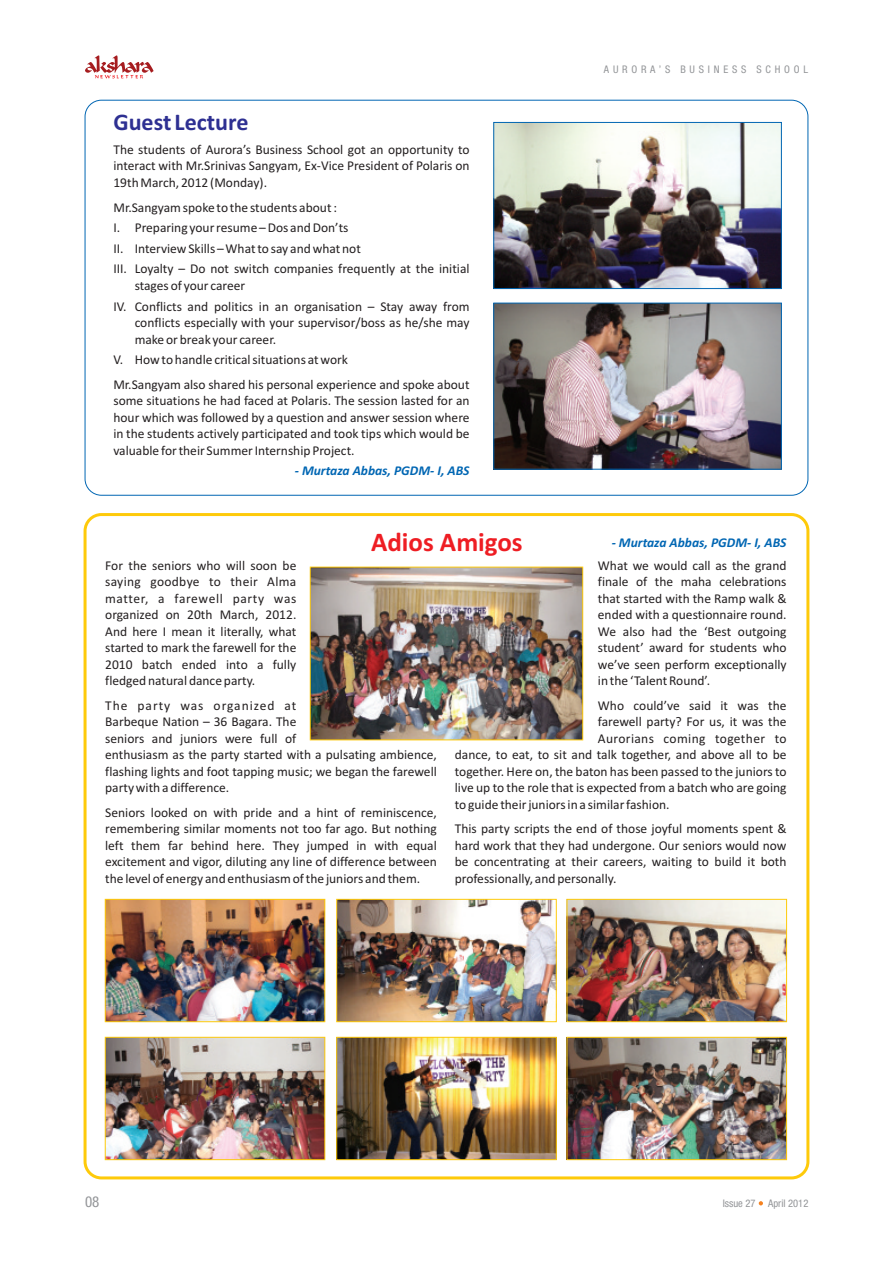
<style>
.page{position:relative;width:893px;height:1263px;background:#fff}
.page>*{position:absolute;margin:0;border:0;box-sizing:border-box;transform-origin:0 0}
.t1{font:700 27px "Calibri";color:#ee1d23}
.t2{font:700 24px "Calibri";color:#2e3092}
.t3{font:condensed 15px "Helvetica 57";color:#939598}
.t4{font:13.5px/16.5px "Calibri";color:#231f20;text-align:justify}
.t5{font:italic 700 13.5px "Calibri";color:#0166b3}
.t6{font:13.5px "Calibri";letter-spacing:.03em;color:#231f20}
.t7{font:condensed 10.5px "Helvetica 57";letter-spacing:.36em;color:#939598}
.t8{font:condensed 10.5px "Helvetica 57";color:#939598}
</style>
<div class="page">
<svg style="left:85px;top:55px;width:69px;height:23px"></svg>
<img style="left:495px;top:124px;width:285px;height:163px">
<div style="left:493px;top:122px;width:289px;height:167px;border:1px solid #0166b3"></div>
<img style="left:495px;top:305px;width:285px;height:163px">
<div style="left:493px;top:303px;width:289px;height:167px;border:1px solid #0166b3"></div>
<div style="left:84px;top:513px;width:725px;height:666px;border:3px solid #feca0a;border-radius:16px"></div>
<img style="left:312px;top:569px;width:269px;height:169px">
<div style="left:310px;top:567px;width:273px;height:173px;border:1px solid #feca0a"></div>
<img style="left:107px;top:901px;width:216px;height:119px">
<div style="left:105px;top:899px;width:220px;height:123px;border:1px solid #feca0a"></div>
<img style="left:107px;top:1039px;width:216px;height:119px">
<div style="left:105px;top:1037px;width:220px;height:123px;border:1px solid #feca0a"></div>
<img style="left:338px;top:901px;width:217px;height:119px">
<div style="left:336px;top:899px;width:221px;height:123px;border:1px solid #feca0a"></div>
<img style="left:338px;top:1039px;width:217px;height:119px">
<div style="left:336px;top:1037px;width:221px;height:123px;border:1px solid #feca0a"></div>
<img style="left:569px;top:901px;width:216px;height:119px">
<div style="left:567px;top:899px;width:220px;height:123px;border:1px solid #feca0a"></div>
<img style="left:569px;top:1039px;width:216px;height:119px">
<div style="left:567px;top:1037px;width:220px;height:123px;border:1px solid #feca0a"></div>
<svg style="left:759px;top:1201px;width:4px;height:4px"></svg>
<h2 class="t2" style="left:113px;top:112px;width:136px">Guest Lecture</h2>
<p class="t4" style="left:113px;top:142px;width:358px">The students of Aurora’s Business School got an opportunity to interact with Mr.Srinivas Sangyam, Ex-Vice President of Polaris on 19th March, 2012 (Monday).</p>
<p class="t4" style="left:113px;top:198px;width:358px;line-height:20.5px;text-align:left">Mr.Sangyam spoke to the students about :<br>I. Preparing your resume – Dos and Don’ts<br>II. Interview Skills – What to say and what not<br>III. Loyalty – Do not switch companies frequently at the initial</p>
<p class="t4" style="left:113px;top:276px;width:358px;line-height:20.5px;text-indent:21px">stages of your career<br>IV. Conflicts and politics in an organisation – Stay away from</p>
<p class="t4" style="left:135px;top:315px;width:336px">conflicts especially with your supervisor/boss as he/she may make or break your career.</p>
<p class="t4" style="left:113px;top:348px;width:358px;line-height:24.8px">V. How to handle critical situations at work<br>Mr.Sangyam also shared his personal experience and spoke about</p>
<p class="t4" style="left:113px;top:394px;width:358px">some situations he had faced at Polaris. The session lasted for an hour which was followed by a question and answer session where in the students actively participated and took tips which would be valuable for their Summer Internship Project.</p>
<p class="t5" style="left:295px;top:465px;width:176px">- Murtaza Abbas, PGDM- I, ABS</p>
<h1 class="t1" style="left:371px;top:530px;width:153px">Adios Amigos</h1>
<p class="t7" style="left:604px;top:65px;width:206px">AURORA’S BUSINESS SCHOOL</p>
<p class="t5" style="left:612px;top:537px;width:176px">- Murtaza Abbas, PGDM- I, ABS</p>
<p class="t4" style="left:105px;top:558px;width:193px">For the seniors who will soon be saying goodbye to their Alma matter, a farewell party was organized on 20th March, 2012.<br>And here I mean it literally, what started to mark the farewell for the 2010 batch ended into a fully fledged natural dance party.</p>
<p class="t4" style="left:105px;top:698px;width:333px;text-align:left">The party was organized at<br>Barbeque Nation – 36 Bagara. The<br>seniors and juniors were full of<br>enthusiasm as the party started with a pulsating ambience, flashing lights and foot tapping music; we began the farewell party with a difference.</p>
<p class="t4" style="left:105px;top:805px;width:333px">Seniors looked on with pride and a hint of reminiscence, remembering similar moments not too far ago. But nothing left them far behind here. They jumped in with equal excitement and vigor, diluting any line of difference between the level of energy and enthusiasm of the juniors and them.</p>
<p class="t4" style="left:598px;top:558px;width:190px">What we would call as the grand finale of the maha celebrations that started with the Ramp walk &amp; ended with a questionnaire round.<br>We also had the ‘Best outgoing student’ award for students who we’ve seen perform exceptionally in the ‘Talent Round’.</p>
<p class="t4" style="left:598px;top:698px;width:190px">Who could’ve said it was the</p>
<p class="t4" style="left:598px;top:715px;width:190px">farewell party? For us, it was the</p>
<p class="t6" style="left:598px;top:733px;width:190px">Aurorians coming together to</p>
<p class="t4" style="left:455px;top:747px;width:333px">dance, to eat, to sit and talk together, and above all to be</p>
<p class="t4" style="left:455px;top:764px;width:333px">together. Here on, the baton has been passed to the juniors to</p>
<p class="t4" style="left:455px;top:780px;width:333px">live up to the role that is expected from a batch who are going</p>
<p class="t4" style="left:455px;top:797px;width:216px">to guide their juniors in a similar fashion.</p>
<p class="t4" style="left:455px;top:822px;width:333px">This party scripts the end of those joyful moments spent &amp; hard work that they had undergone. Our seniors would now be concentrating at their careers, waiting to build it both professionally, and personally.</p>
<p class="t3" style="left:85px;top:1196px;width:16px">08</p>
<p class="t8" style="left:723px;top:1199px;width:87px">Issue 27 April 2012</p>
</div>
